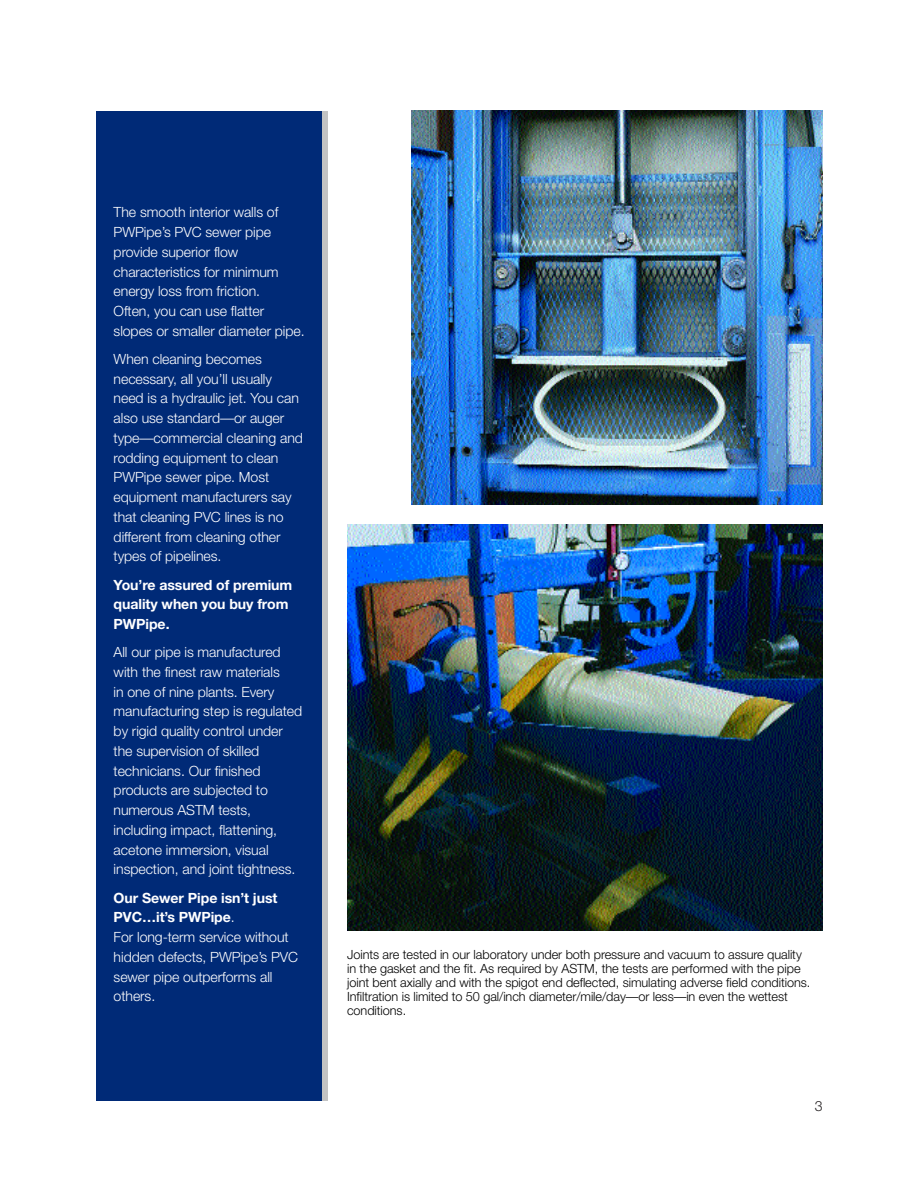
<style>
.page{position:relative;width:918px;height:1188px;background:#fff}
.page>*{position:absolute;margin:0;border:0;box-sizing:border-box;transform-origin:0 0}
.t1{font:300 14.1px/19.8px "Helvetica Neue";letter-spacing:-.005em;color:#fff}
.t2{font:700 14.1px/19.8px "Helvetica Neue";letter-spacing:-.005em;color:#fff}
.t3{font:300 14.1px "Helvetica Neue";color:#231f20}
.t4{font:300 12.75px/14.1px "Helvetica Neue";letter-spacing:-.005em;color:#000}
.s1{font-weight:700}
</style>
<div class="page">
<div style="left:137px;top:111px;width:191px;height:990px;background:#c3c3c3"></div>
<div style="left:97px;top:111px;width:225px;height:990px;background:#002a77"></div>
<img style="left:412px;top:111px;width:411px;height:393px">
<img style="left:347px;top:524px;width:476px;height:406px">
<p class="t1" style="left:114px;top:204px;width:193px">The smooth interior walls of<br>PWPipe’s PVC sewer pipe provide superior flow characteristics for minimum energy loss from friction.<br>Often, you can use flatter slopes or smaller diameter pipe.</p>
<p class="t1" style="left:114px;top:350px;width:191px">When cleaning becomes necessary, all you’ll usually need is a hydraulic jet. You can also use standard—or auger type—commercial cleaning and rodding equipment to clean<br>PWPipe sewer pipe. Most equipment manufacturers say that cleaning PVC lines is no different from cleaning other types of pipelines.</p>
<p class="t2" style="left:114px;top:576px;width:180px">You’re assured of premium quality when you buy from<br>PWPipe.</p>
<p class="t1" style="left:114px;top:644px;width:190px">All our pipe is manufactured with the finest raw materials<br>in one of nine plants. Every manufacturing step is regulated by rigid quality control under the supervision of skilled technicians. Our finished products are subjected to numerous ASTM tests, including impact, flattening, acetone immersion, visual inspection, and joint tightness.</p>
<p class="t1" style="left:114px;top:889px;width:186px"><span class="s1">Our Sewer Pipe isn’t just<br>PVC…it’s PWPipe</span>.<br>For long-term service without hidden defects, PWPipe’s PVC sewer pipe outperforms all others.</p>
<p class="t4" style="left:347px;top:948px;width:465px">Joints are tested in our laboratory under both pressure and vacuum to assure quality in the gasket and the fit. As required by ASTM, the tests are performed with the pipe joint bent axially and with the spigot end deflected, simulating adverse field conditions.<br>Infiltration is limited to 50 gal/inch diameter/mile/day—or less—in even the wettest conditions.</p>
<p class="t3" style="left:815px;top:1101px;width:9px">3</p>
</div>
